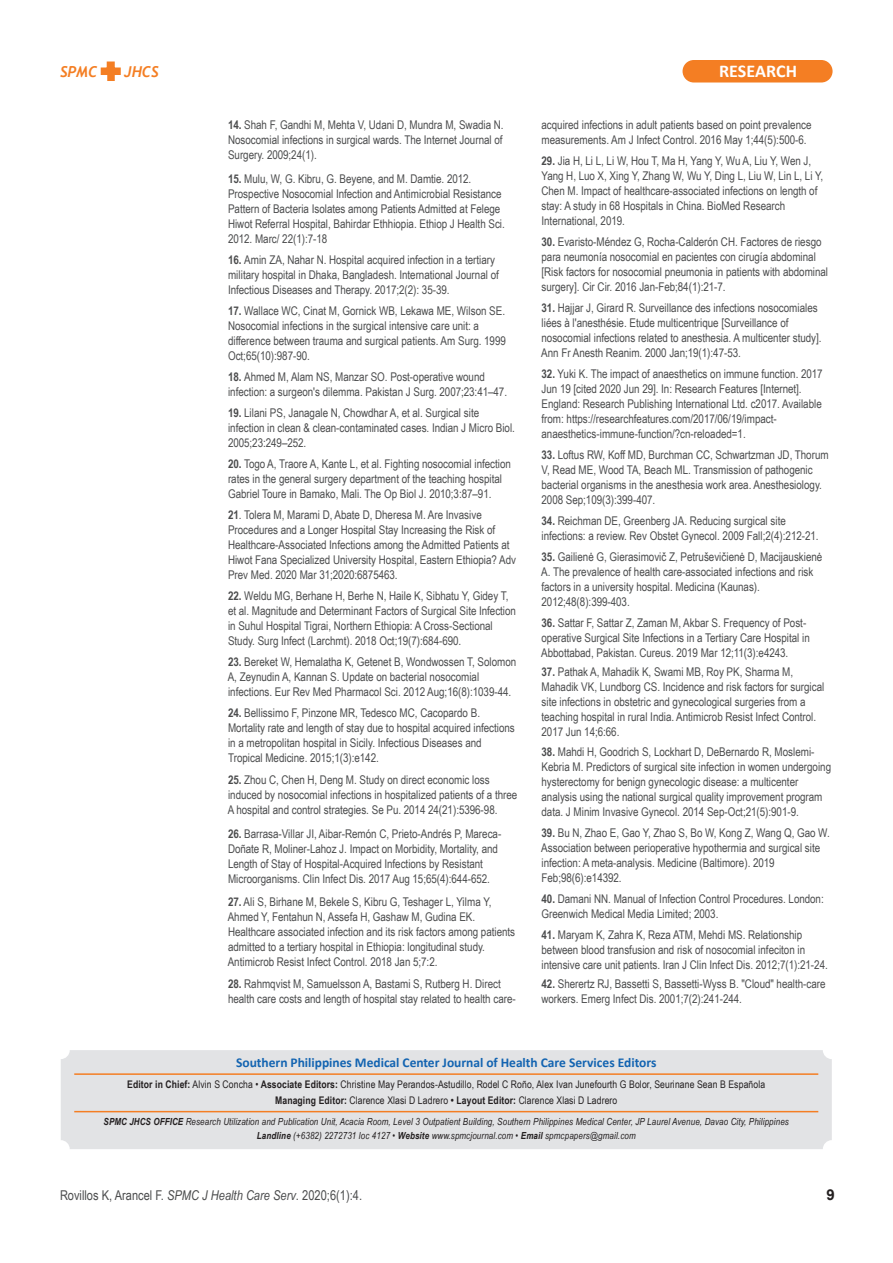
<style>
.page{position:relative;width:893px;height:1263px;background:#fff}
.page>*{position:absolute;margin:0;border:0;box-sizing:border-box;transform-origin:0 0}
.t1{font:700 18px "Calibri";letter-spacing:.005em;color:#fff}
.t2{font:italic 700 15px "Trebuchet";color:#f47e23}
.t3{font:700 15px "Arial";color:#231f20}
.t4{font:700 13.5px "Calibri";letter-spacing:-.005em;color:#1364b1}
.t5{font:13.5px "Arial Narrow";color:#4b4c4d}
.t6{font:12px/15px "Arial Narrow";letter-spacing:-.005em;color:#4b4c4d}
.t7{font:10.5px/16.5px "Arial Narrow";letter-spacing:.01em;color:#231f20;text-align:center}
.t8{font:italic 9.75px/13.5px "Arial Narrow";letter-spacing:.015em;color:#231f20;text-align:center}
.s1{font-weight:700}
.s2{font-style:normal}
.s3{font-style:italic}
</style>
<div class="page">
<div style="left:682px;top:60px;width:150px;height:22px;background:#f47e23;border-radius:11px"></div>
<svg style="left:100px;top:62px;width:21px;height:19px"></svg>
<div style="left:61px;top:1050px;width:771px;height:99px;background:#e2e3e5;border-radius:9px"></div>
<hr style="left:74px;top:1073px;width:744px;height:2px;background:#f47e23">
<hr style="left:74px;top:1111px;width:744px;height:1px;background:#f47e23">
<p class="t2" style="left:60px;top:62px;width:39px">SPMC</p>
<p class="t2" style="left:124px;top:62px;width:36px">JHCS</p>
<h1 class="t1" style="left:719px;top:63px;width:80px">RESEARCH</h1>
<p class="t6" style="left:228px;top:117px;width:277px;text-align:justify"><span class="s1">14.</span> Shah F, Gandhi M, Mehta V, Udani D, Mundra M, Swadia N.<br>Nosocomial infections in surgical wards. The Internet Journal of Surgery. 2009;24(1).</p>
<p class="t6" style="left:228px;top:171px;width:278px"><span class="s1">15.</span> Mulu, W, G. Kibru, G. Beyene, and M. Damtie. 2012.<br>Prospective Nosocomial Infection and Antimicrobial Resistance Pattern of Bacteria Isolates among Patients Admitted at Felege Hiwot Referral Hospital, Bahirdar Ethhiopia. Ethiop J Health Sci.<br>2012. Marc/ 22(1):7-18</p>
<p class="t6" style="left:228px;top:252px;width:272px"><span class="s1">16.</span> Amin ZA, Nahar N. Hospital acquired infection in a tertiary military hospital in Dhaka, Bangladesh. International Journal of<br>Infectious Diseases and Therapy. 2017;2(2): 35-39.</p>
<p class="t6" style="left:228px;top:303px;width:279px"><span class="s1">17.</span> Wallace WC, Cinat M, Gornick WB, Lekawa ME, Wilson SE.<br>Nosocomial infections in the surgical intensive care unit: a difference between trauma and surgical patients. Am Surg. 1999<br>Oct;65(10):987-90.</p>
<p class="t6" style="left:228px;top:369px;width:281px"><span class="s1">18.</span> Ahmed M, Alam NS, Manzar SO. Post-operative wound infection: a surgeon's dilemma. Pakistan J Surg. 2007;23:41–47.</p>
<p class="t6" style="left:228px;top:405px;width:288px"><span class="s1">19.</span> Lilani PS, Janagale N, Chowdhar A, et al. Surgical site infection in clean &amp; clean-contaminated cases. Indian J Micro Biol.<br>2005;23:249–252.</p>
<p class="t6" style="left:228px;top:456px;width:284px"><span class="s1">20.</span> Togo A, Traore A, Kante L, et al. Fighting nosocomial infection rates in the general surgery department of the teaching hospital<br>Gabriel Toure in Bamako, Mali. The Op Biol J. 2010;3:87–91.</p>
<p class="t6" style="left:228px;top:507px;width:289px"><span class="s1">21</span>. Tolera M, Marami D, Abate D, Dheresa M. Are Invasive Procedures and a Longer Hospital Stay Increasing the Risk of Healthcare-Associated Infections among the Admitted Patients at Hiwot Fana Specialized University Hospital, Eastern Ethiopia? Adv Prev Med. 2020 Mar 31;2020:6875463.</p>
<p class="t6" style="left:228px;top:588px;width:290px"><span class="s1">22.</span> Weldu MG, Berhane H, Berhe N, Haile K, Sibhatu Y, Gidey T, et al. Magnitude and Determinant Factors of Surgical Site Infection in Suhul Hospital Tigrai, Northern Ethiopia: A Cross-Sectional Study. Surg Infect (Larchmt). 2018 Oct;19(7):684-690.</p>
<p class="t6" style="left:228px;top:654px;width:290px"><span class="s1">23.</span> Bereket W, Hemalatha K, Getenet B, Wondwossen T, Solomon<br>A, Zeynudin A, Kannan S. Update on bacterial nosocomial infections. Eur Rev Med Pharmacol Sci. 2012 Aug;16(8):1039-44.</p>
<p class="t6" style="left:228px;top:705px;width:288px"><span class="s1">24.</span> Bellissimo F, Pinzone MR, Tedesco MC, Cacopardo B.<br>Mortality rate and length of stay due to hospital acquired infections in a metropolitan hospital in Sicily. Infectious Diseases and Tropical Medicine. 2015;1(3):e142.</p>
<p class="t6" style="left:228px;top:772px;width:291px"><span class="s1">25.</span> Zhou C, Chen H, Deng M. Study on direct economic loss induced by nosocomial infections in hospitalized patients of a three<br>A hospital and control strategies. Se Pu. 2014 24(21):5396-98.</p>
<p class="t6" style="left:228px;top:826px;width:275px"><span class="s1">26.</span> Barrasa-Villar JI, Aibar-Remón C, Prieto-Andrés P, Mareca-Doñate R, Moliner-Lahoz J. Impact on Morbidity, Mortality, and Length of Stay of Hospital-Acquired Infections by Resistant Microorganisms. Clin Infect Dis. 2017 Aug 15;65(4):644-652.</p>
<p class="t6" style="left:228px;top:894px;width:289px"><span class="s1">27.</span> Ali S, Birhane M, Bekele S, Kibru G, Teshager L, Yilma Y, Ahmed Y, Fentahun N, Assefa H, Gashaw M, Gudina EK.<br>Healthcare associated infection and its risk factors among patients admitted to a tertiary hospital in Ethiopia: longitudinal study.<br>Antimicrob Resist Infect Control. 2018 Jan 5;7:2.</p>
<p class="t6" style="left:228px;top:976px;width:289px"><span class="s1">28.</span> Rahmqvist M, Samuelsson A, Bastami S, Rutberg H. Direct health care costs and length of hospital stay related to health care-</p>
<p class="t6" style="left:542px;top:117px;width:271px">acquired infections in adult patients based on point prevalence measurements. Am J Infect Control. 2016 May 1;44(5):500-6.</p>
<p class="t6" style="left:542px;top:153px;width:283px"><span class="s1">29.</span> Jia H, Li L, Li W, Hou T, Ma H, Yang Y, Wu A, Liu Y, Wen J, Yang H, Luo X, Xing Y, Zhang W, Wu Y, Ding L, Liu W, Lin L, Li Y, Chen M. Impact of healthcare-associated infections on length of stay: A study in 68 Hospitals in China. BioMed Research International, 2019.</p>
<p class="t6" style="left:542px;top:234px;width:288px"><span class="s1">30.</span> Evaristo-Méndez G, Rocha-Calderón CH. Factores de riesgo para neumonía nosocomial en pacientes con cirugía abdominal [Risk factors for nosocomial pneumonia in patients with abdominal surgery]. Cir Cir. 2016 Jan-Feb;84(1):21-7.</p>
<p class="t6" style="left:541px;top:300px;width:282px"><span class="s1">31.</span> Hajjar J, Girard R. Surveillance des infections nosocomiales liées à l'anesthésie. Etude multicentrique [Surveillance of nosocomial infections related to anesthesia. A multicenter study].<br>Ann Fr Anesth Reanim. 2000 Jan;19(1):47-53.</p>
<p class="t6" style="left:542px;top:366px;width:283px"><span class="s1">32.</span> Yuki K. The impact of anaesthetics on immune function. 2017<br>Jun 19 [cited 2020 Jun 29]. In: Research Features [Internet].<br>England: Research Publishing International Ltd. c2017. Available from: https://researchfeatures.com/2017/06/19/impact&shy;anaesthetics-immune-function/?cn-reloaded=1.</p>
<p class="t6" style="left:542px;top:447px;width:289px"><span class="s1">33.</span> Loftus RW, Koff MD, Burchman CC, Schwartzman JD, Thorum V, Read ME, Wood TA, Beach ML. Transmission of pathogenic bacterial organisms in the anesthesia work area. Anesthesiology.<br>2008 Sep;109(3):399-407.</p>
<p class="t6" style="left:542px;top:513px;width:279px"><span class="s1">34.</span> Reichman DE, Greenberg JA. Reducing surgical site infections: a review. Rev Obstet Gynecol. 2009 Fall;2(4):212-21.</p>
<p class="t6" style="left:541px;top:549px;width:283px"><span class="s1">35.</span> Gailienė G, Gierasimovič Z, Petruševičienė D, Macijauskienė A. The prevalence of health care-associated infections and risk factors in a university hospital. Medicina (Kaunas).<br>2012;48(8):399-403.</p>
<p class="t6" style="left:541px;top:615px;width:270px"><span class="s1">36.</span> Sattar F, Sattar Z, Zaman M, Akbar S. Frequency of Post&shy;operative Surgical Site Infections in a Tertiary Care Hospital in<br>Abbottabad, Pakistan. Cureus. 2019 Mar 12;11(3):e4243.</p>
<p class="t6" style="left:542px;top:664px;width:284px"><span class="s1">37.</span> Pathak A, Mahadik K, Swami MB, Roy PK, Sharma M, Mahadik VK, Lundborg CS. Incidence and risk factors for surgical site infections in obstetric and gynecological surgeries from a teaching hospital in rural India. Antimicrob Resist Infect Control.<br>2017 Jun 14;6:66.</p>
<p class="t6" style="left:542px;top:744px;width:291px"><span class="s1">38.</span> Mahdi H, Goodrich S, Lockhart D, DeBernardo R, Moslemi-Kebria M. Predictors of surgical site infection in women undergoing hysterectomy for benign gynecologic disease: a multicenter analysis using the national surgical quality improvement program data. J Minim Invasive Gynecol. 2014 Sep-Oct;21(5):901-9.</p>
<p class="t6" style="left:541px;top:825px;width:290px"><span class="s1">39.</span> Bu N, Zhao E, Gao Y, Zhao S, Bo W, Kong Z, Wang Q, Gao W.<br>Association between perioperative hypothermia and surgical site infection: A meta-analysis. Medicine (Baltimore). 2019<br>Feb;98(6):e14392.</p>
<p class="t6" style="left:542px;top:891px;width:284px"><span class="s1">40.</span> Damani NN. Manual of Infection Control Procedures. London:<br>Greenwich Medical Media Limited; 2003.</p>
<p class="t6" style="left:542px;top:927px;width:288px"><span class="s1">41.</span> Maryam K, Zahra K, Reza ATM, Mehdi MS. Relationship between blood transfusion and risk of nosocomial infeciton in intensive care unit patients. Iran J Clin Infect Dis. 2012;7(1):21-24.</p>
<p class="t6" style="left:542px;top:976px;width:286px"><span class="s1">42.</span> Sherertz RJ, Bassetti S, Bassetti-Wyss B. "Cloud" health-care workers. Emerg Infect Dis. 2001;7(2):241-244.</p>
<p class="t4" style="left:236px;top:1057px;width:422px">Southern Philippines Medical Center Journal of Health Care Services Editors</p>
<p class="t7" style="left:127px;top:1076px;width:639px"><span class="s1">Editor in Chief:</span> Alvin S Concha • <span class="s1">Associate Editors:</span> Christine May Perandos-Astudillo, Rodel C Roño, Alex Ivan Junefourth G Bolor, Seurinane Sean B Española<br><span class="s1">Managing Editor:</span> Clarence Xlasi D Ladrero <span class="s1">• Layout Editor:</span> Clarence Xlasi D Ladrero</p>
<p class="t8" style="left:104px;top:1115px;width:687px"><span class="s1">SPMC JHCS OFFICE</span> Research Utilization and Publication Unit, Acacia Room, Level 3 Outpatient Building, Southern Philippines Medical Center, JP Laurel Avenue, Davao City, Philippines<br><span class="s1">Landline</span> (+6382) 2272731 loc 4127 <span class="s2">•</span> <span class="s1">Website</span> www.spmcjournal.com <span class="s2">•</span> <span class="s1">Email</span> spmcpapers@gmail.com</p>
<p class="t5" style="left:60px;top:1187px;width:304px">Rovillos K, Arancel F. <span class="s3">SPMC J Health Care Serv</span>. 2020;6(1):4.</p>
<p class="t3" style="left:826px;top:1187px;width:10px">9</p>
</div>
